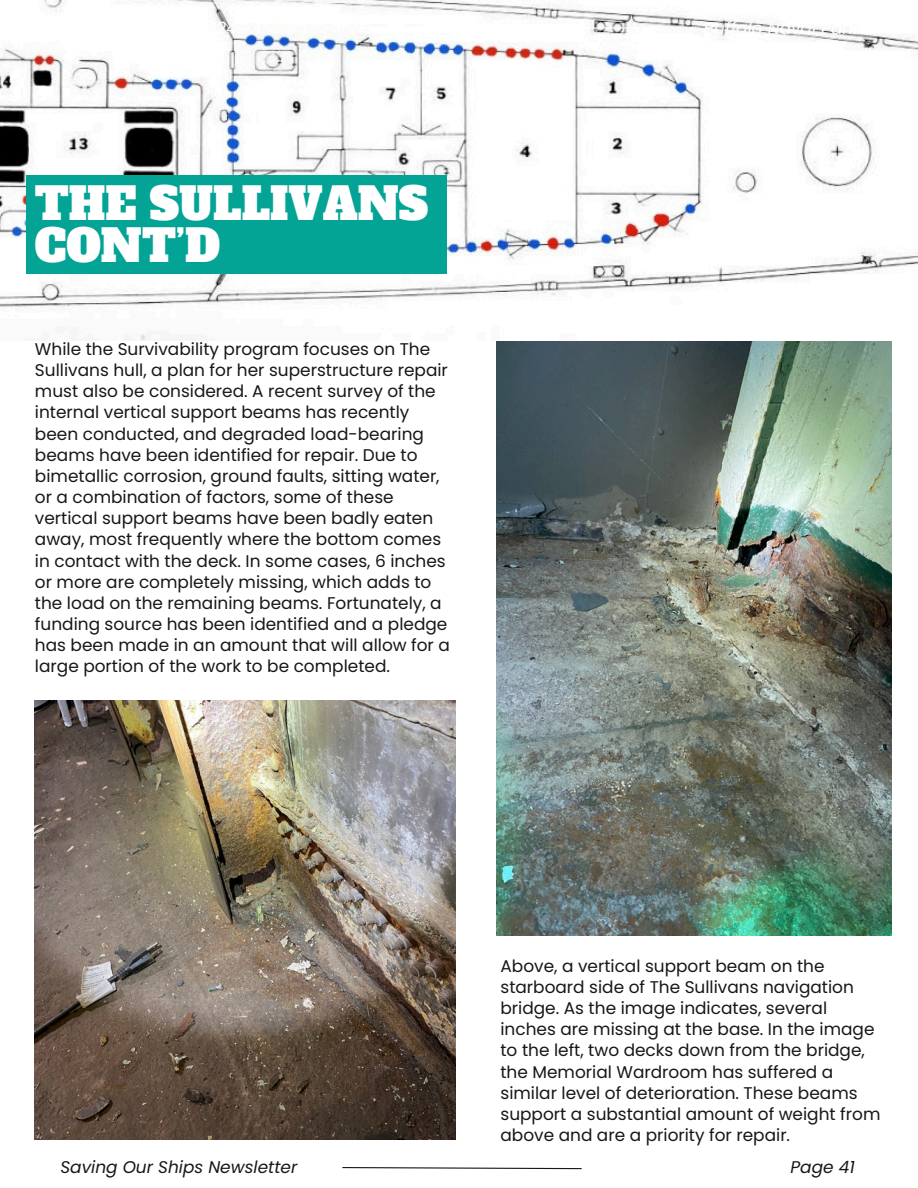
<style>
.page{position:relative;width:918px;height:1188px;background:#fff}
.page>*{position:absolute;margin:0;border:0;box-sizing:border-box;transform-origin:0 0}
.t1{font:43.65px/42.8px "Alfa Slab One";color:#fff}
.t2{font:16.95px/21.1px "Poppins";color:#171717}
.t3{font:italic 16.95px "Poppins";color:#171717}
.t4{font:italic 16.95px "Poppins";color:#fff}
</style>
<div class="page">
<img style="left:35px;top:700px;width:421px;height:439px">
<img style="left:496px;top:341px;width:395px;height:594px">
<img style="left:0;top:0;width:918px;height:340px">
<div style="left:26px;top:175px;width:421px;height:99px;background:#03a495"></div>
<hr style="left:364px;top:27px;width:295px;height:2px;background:#fff">
<svg style="left:342px;top:1167px;width:240px;height:3px"></svg>
<p class="t1" style="left:35px;top:183px;width:395px">THE SULLIVANS<br>CONT’D</p>
<p class="t2" style="left:35px;top:338px;width:416px">While the Survivability program focuses on The Sullivans hull, a plan for her superstructure repair must also be considered. A recent survey of the internal vertical support beams has recently been conducted, and degraded load-bearing beams have been identified for repair. Due to bimetallic corrosion, ground faults, sitting water, or a combination of factors, some of these vertical support beams have been badly eaten away, most frequently where the bottom comes in contact with the deck. In some cases, 6 inches or more are completely missing, which adds to the load on the remaining beams. Fortunately, a funding source has been identified and a pledge has been made in an amount that will allow for a large portion of the work to be completed.</p>
<p class="t4" style="left:704px;top:16px;width:155px">Buffalo Naval Park</p>
<p class="t2" style="left:500px;top:955px;width:381px">Above, a vertical support beam on the starboard side of The Sullivans navigation bridge. As the image indicates, several inches are missing at the base. In the image to the left, two decks down from the bridge, the Memorial Wardroom has suffered a similar level of deterioration. These beams support a substantial amount of weight from above and are a priority for repair.</p>
<p class="t3" style="left:60px;top:1155px;width:238px">Saving Our Ships Newsletter</p>
<h1 class="t3" style="left:790px;top:1155px;width:66px">Page 41</h1>
</div>
